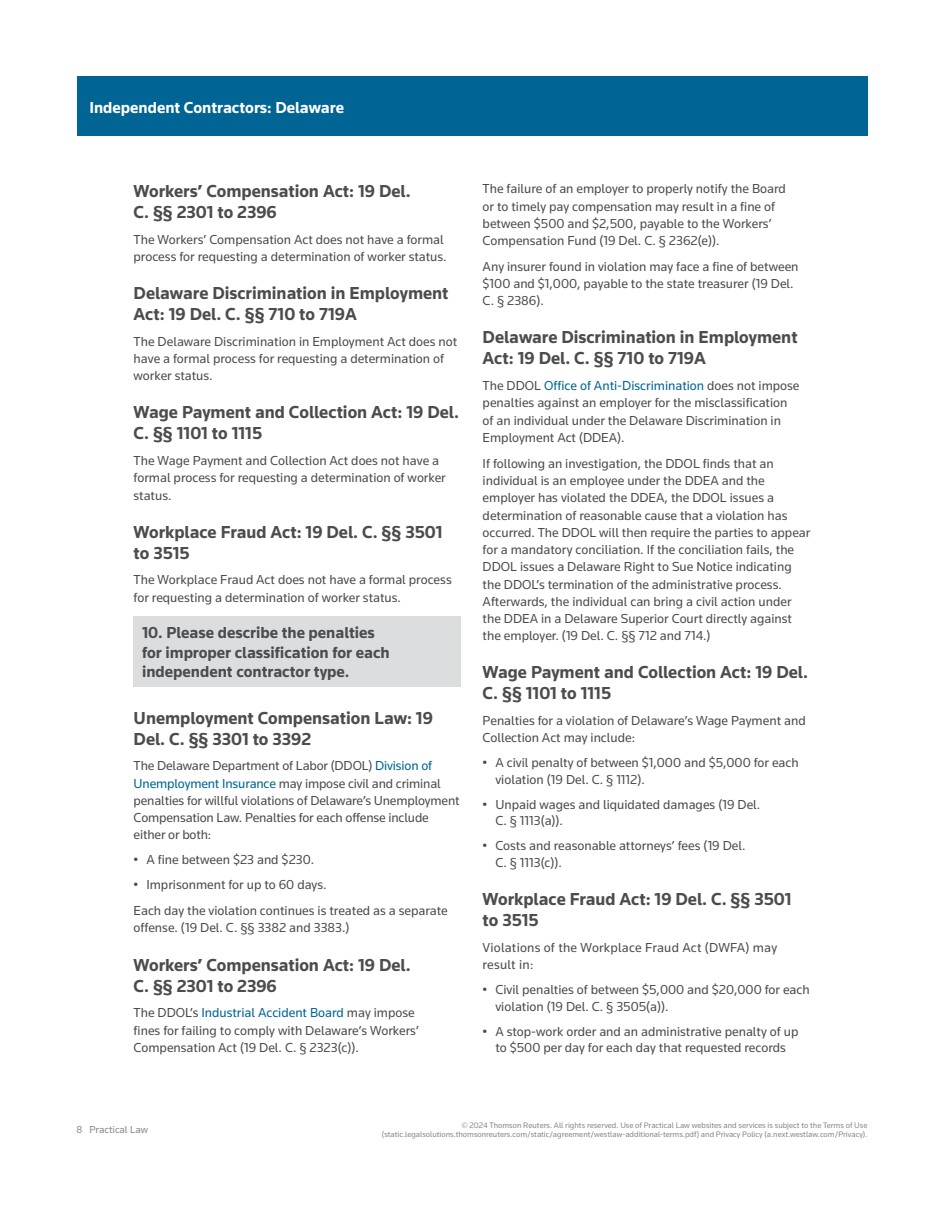
<style>
.page{position:relative;width:944px;height:1214px;background:#fff}
.page>*{position:absolute;margin:0;border:0;box-sizing:border-box;transform-origin:0 0}
.t1{font:700 18px/21px "Knowledge";color:#4b4c4d}
.t2{font:700 16.5px/19.5px "Knowledge";color:#4b4c4d}
.t3{font:700 16.5px "Knowledge";color:#fff}
.t4{font:13.5px/17.2px "Knowledge";color:#4b4c4d}
.t5{font:10.5px "Knowledge";color:#86888b}
.t6{font:8.25px/9.8px "Knowledge";color:#86888b;text-align:right}
.s1{color:#006494}
</style>
<div class="page">
<div style="left:77px;top:77px;width:790px;height:59px;background:#006494"></div>
<div style="left:134px;top:617px;width:327px;height:70px;background:#dcdddf"></div>
<p class="t3" style="left:89px;top:97px;width:256px">Independent Contractors: Delaware</p>
<h1 class="t1" style="left:134px;top:180px;width:278px">Workers’ Compensation Act: 19 Del.<br>C. §§ 2301 to 2396</h1>
<p class="t4" style="left:134px;top:230px;width:314px">The Workers’ Compensation Act does not have a formal process for requesting a determination of worker status.</p>
<h1 class="t1" style="left:134px;top:282px;width:316px">Delaware Discrimination in Employment<br>Act: 19 Del. C. §§ 710 to 719A</h1>
<p class="t4" style="left:134px;top:332px;width:325px">The Delaware Discrimination in Employment Act does not have a formal process for requesting a determination of worker status.</p>
<h1 class="t1" style="left:134px;top:401px;width:327px">Wage Payment and Collection Act: 19 Del.<br>C. §§ 1101 to 1115</h1>
<p class="t4" style="left:134px;top:451px;width:314px">The Wage Payment and Collection Act does not have a formal process for requesting a determination of worker status.</p>
<h1 class="t1" style="left:134px;top:521px;width:310px">Workplace Fraud Act: 19 Del. C. §§ 3501 to 3515</h1>
<p class="t4" style="left:134px;top:571px;width:319px">The Workplace Fraud Act does not have a formal process for requesting a determination of worker status.</p>
<p class="t2" style="left:142px;top:622px;width:249px">10. Please describe the penalties for improper classification for each independent contractor type.</p>
<h1 class="t1" style="left:134px;top:707px;width:301px">Unemployment Compensation Law: 19<br>Del. C. §§ 3301 to 3392</h1>
<p class="t4" style="left:134px;top:757px;width:327px">The Delaware Department of Labor (DDOL) <span class="s1">Division of Unemployment Insurance</span> may impose civil and criminal penalties for willful violations of Delaware’s Unemployment Compensation Law. Penalties for each offense include either or both:</p>
<p class="t4" style="left:134px;top:851px;width:182px">• A fine between $23 and $230.</p>
<p class="t4" style="left:134px;top:871px;width:316px;line-height:25.8px">• Imprisonment for up to 60 days.<br>Each day the violation continues is treated as a separate</p>
<p class="t4" style="left:134px;top:919px;width:217px">offense. (19 Del. C. §§ 3382 and 3383.)</p>
<h1 class="t1" style="left:134px;top:953px;width:278px">Workers’ Compensation Act: 19 Del.<br>C. §§ 2301 to 2396</h1>
<p class="t4" style="left:134px;top:1004px;width:287px">The DDOL’s <span class="s1">Industrial Accident Board</span> may impose fines for failing to comply with Delaware’s Workers’<br>Compensation Act (19 Del. C. § 2323(c)).</p>
<p class="t4" style="left:482px;top:180px;width:305px">The failure of an employer to properly notify the Board or to timely pay compensation may result in a fine of between $500 and $2,500, payable to the Workers’ Compensation Fund (19 Del. C. § 2362(e)).</p>
<p class="t4" style="left:482px;top:257px;width:317px">Any insurer found in violation may face a fine of between $100 and $1,000, payable to the state treasurer (19 Del.<br>C. § 2386).</p>
<h1 class="t1" style="left:482px;top:327px;width:316px">Delaware Discrimination in Employment<br>Act: 19 Del. C. §§ 710 to 719A</h1>
<p class="t4" style="left:482px;top:377px;width:318px">The DDOL <span class="s1">Office of Anti-Discrimination</span> does not impose penalties against an employer for the misclassification of an individual under the Delaware Discrimination in Employment Act (DDEA).</p>
<p class="t4" style="left:482px;top:454px;width:329px">If following an investigation, the DDOL finds that an individual is an employee under the DDEA and the employer has violated the DDEA, the DDOL issues a determination of reasonable cause that a violation has occurred. The DDOL will then require the parties to appear for a mandatory conciliation. If the conciliation fails, the DDOL issues a Delaware Right to Sue Notice indicating the DDOL’s termination of the administrative process.<br>Afterwards, the individual can bring a civil action under the DDEA in a Delaware Superior Court directly against the employer. (19 Del. C. §§ 712 and 714.)</p>
<h1 class="t1" style="left:482px;top:661px;width:327px">Wage Payment and Collection Act: 19 Del.<br>C. §§ 1101 to 1115</h1>
<p class="t4" style="left:482px;top:711px;width:324px">Penalties for a violation of Delaware’s Wage Payment and<br>Collection Act may include:</p>
<p class="t4" style="left:495px;top:754px;width:305px;line-height:16.5px;text-indent:-13px">• A civil penalty of between $1,000 and $5,000 for each violation (19 Del. C. § 1112).</p>
<p class="t4" style="left:495px;top:796px;width:266px;line-height:16.5px;text-indent:-13px">• Unpaid wages and liquidated damages (19 Del.<br>C. § 1113(a)).</p>
<p class="t4" style="left:495px;top:837px;width:252px;line-height:16.5px;text-indent:-13px">• Costs and reasonable attorneys’ fees (19 Del.<br>C. § 1113(c)).</p>
<h1 class="t1" style="left:482px;top:888px;width:310px">Workplace Fraud Act: 19 Del. C. §§ 3501 to 3515</h1>
<p class="t4" style="left:482px;top:938px;width:296px">Violations of the Workplace Fraud Act (DWFA) may result in:</p>
<p class="t4" style="left:495px;top:981px;width:316px;line-height:16.5px;text-indent:-13px">• Civil penalties of between $5,000 and $20,000 for each violation (19 Del. C. § 3505(a)).</p>
<p class="t4" style="left:482px;top:1022px;width:317px;line-height:16.5px;text-align:center">• A stop-work order and an administrative penalty of up to $500 per day for each day that requested records</p>
<p class="t5" style="left:77px;top:1123px;width:73px">8 Practical Law</p>
<p class="t6" style="left:382px;top:1119px;width:487px">© 2024 Thomson Reuters. All rights reserved. Use of Practical Law websites and services is subject to the Terms of Use (static.legalsolutions.thomsonreuters.com/static/agreement/westlaw-additional-terms.pdf) and Privacy Policy (a.next.westlaw.com/Privacy).</p>
</div>
